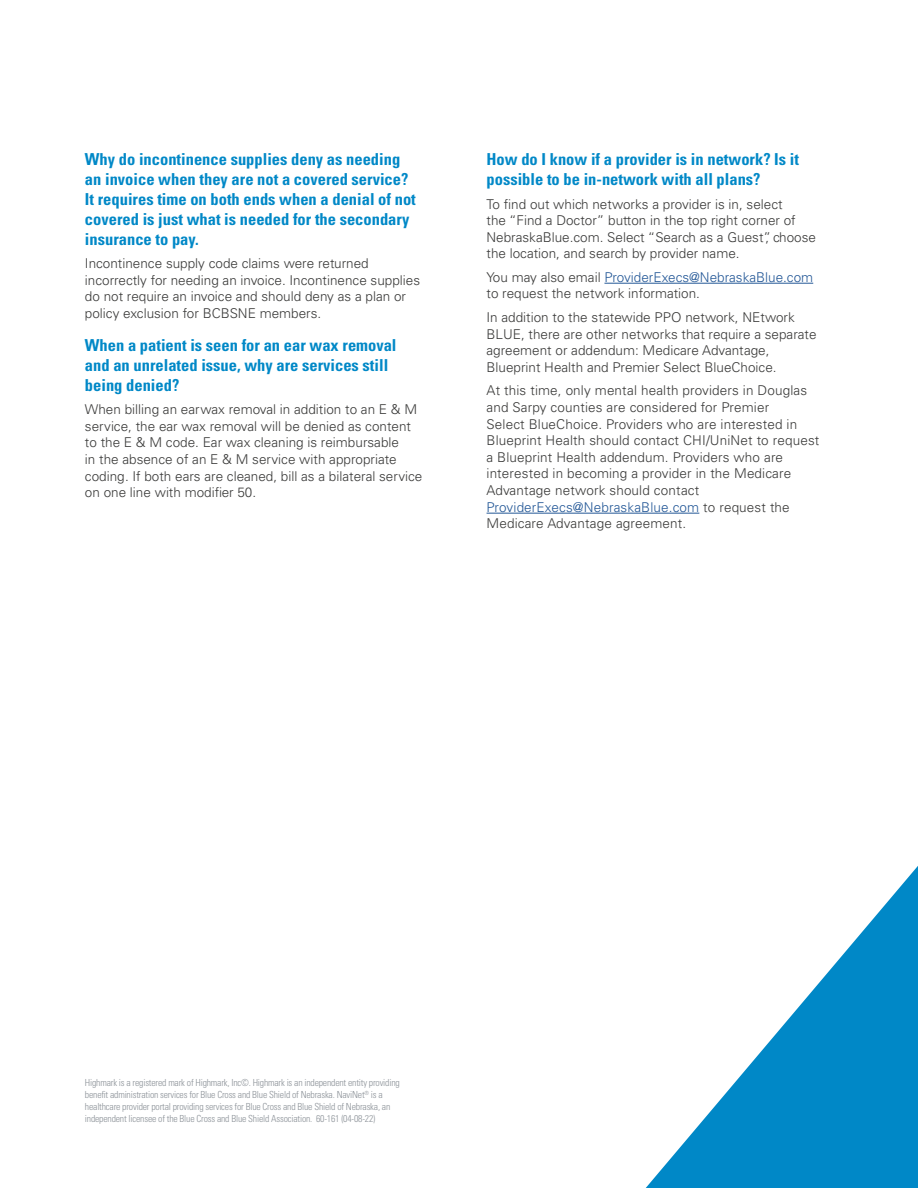
<style>
.page{position:relative;width:918px;height:1188px;background:#fff}
.page>*{position:absolute;margin:0;border:0;box-sizing:border-box;transform-origin:0 0}
.t1{font:700 condensed 16.5px/19.8px "Univers LT Std";color:#0088c7}
.t2{font:300 13.5px/16.6px "Univers LT Std";color:#3a3a39}
.t3{font:300 condensed 9.75px/12px "Univers LT Std";letter-spacing:-.02em;color:#8d9399}
.s1{color:#245897}
</style>
<div class="page">
<svg style="left:645px;top:866px;width:273px;height:322px"></svg>
<hr style="left:604px;top:283px;width:209px;height:1px;background:#245897">
<hr style="left:487px;top:513px;width:212px;height:1px;background:#245897">
<p class="t1" style="left:85px;top:149px;width:332px">Why do incontinence supplies deny as needing an invoice when they are not a covered service?<br>It requires time on both ends when a denial of not covered is just what is needed for the secondary insurance to pay.</p>
<p class="t2" style="left:85px;top:255px;width:337px">Incontinence supply code claims were returned incorrectly for needing an invoice. Incontinence supplies do not require an invoice and should deny as a plan or policy exclusion for BCBSNE members.</p>
<p class="t1" style="left:85px;top:335px;width:313px">When a patient is seen for an ear wax removal and an unrelated issue, why are services still being denied?</p>
<p class="t2" style="left:85px;top:401px;width:339px">When billing an earwax removal in addition to an E &amp; M service, the ear wax removal will be denied as content to the E &amp; M code. Ear wax cleaning is reimbursable<br>in the absence of an E &amp; M service with appropriate coding. If both ears are cleaned, bill as a bilateral service on one line with modifier 50.</p>
<p class="t1" style="left:487px;top:149px;width:314px">How do I know if a provider is in network? Is it possible to be in-network with all plans?</p>
<p class="t2" style="left:487px;top:195px;width:331px">To find out which networks a provider is in, select<br>the “Find a Doctor” button in the top right corner of NebraskaBlue.com. Select “Search as a Guest”, choose the location, and search by provider name.</p>
<p class="t2" style="left:487px;top:269px;width:328px">You may also email <span class="s1">ProviderExecs@NebraskaBlue.com </span>to request the network information.</p>
<p class="t2" style="left:487px;top:309px;width:332px">In addition to the statewide PPO network, NEtwork BLUE, there are other networks that require a separate agreement or addendum: Medicare Advantage, Blueprint Health and Premier Select BlueChoice.</p>
<p class="t2" style="left:487px;top:382px;width:334px">At this time, only mental health providers in Douglas and Sarpy counties are considered for Premier<br>Select BlueChoice. Providers who are interested in Blueprint Health should contact CHI/UniNet to request a Blueprint Health addendum. Providers who are interested in becoming a provider in the Medicare Advantage network should contact <span class="s1">ProviderExecs@NebraskaBlue.com</span> to request the Medicare Advantage agreement.</p>
<p class="t3" style="left:85px;top:1077px;width:316px">Highmark is a registered mark of Highmark, Inc©. Highmark is an independent entity providing benefit administration services for Blue Cross and Blue Shield of Nebraska. NaviNet<sup>®</sup> is a healthcare provider portal providing services for Blue Cross and Blue Shield of Nebraska, an independent licensee of the Blue Cross and Blue Shield Association. 60-161 (04-08-22)</p>
</div>
